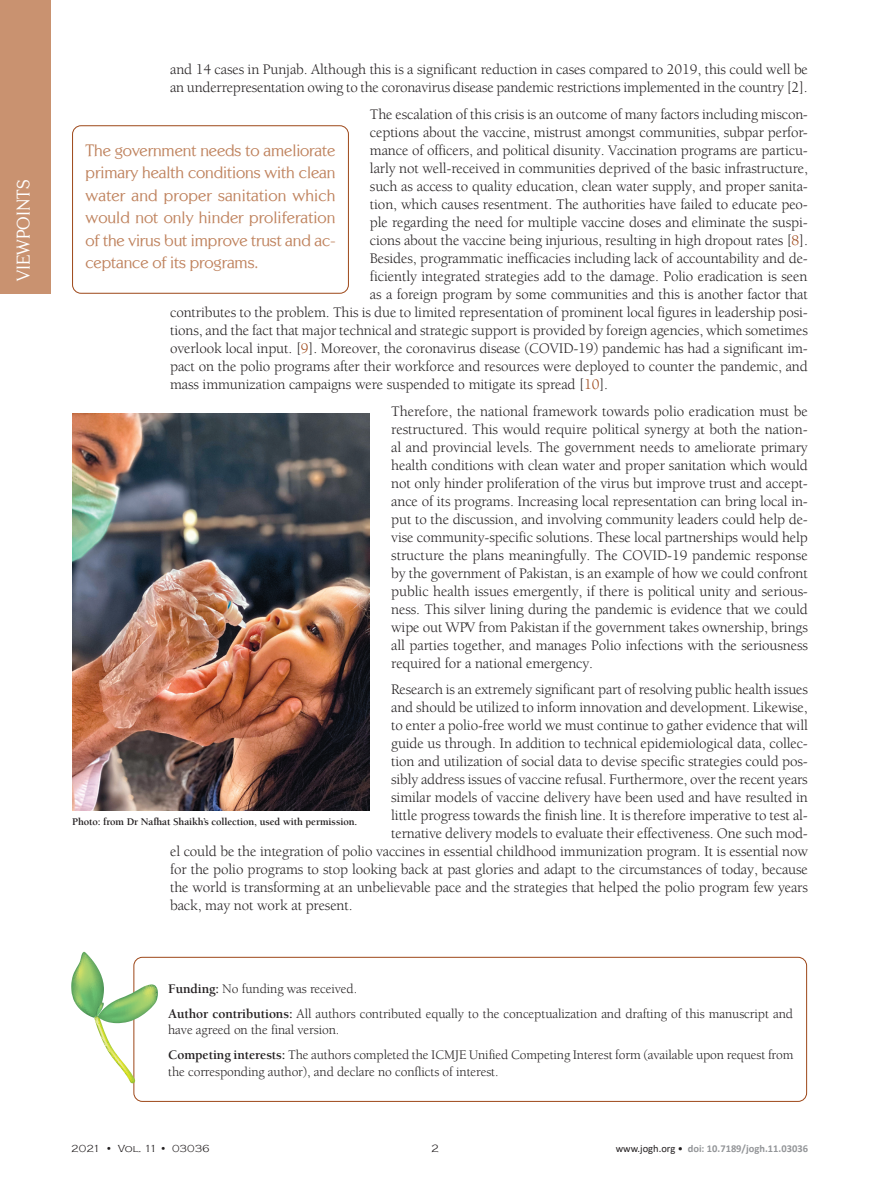
<style>
.page{position:relative;width:893px;height:1191px;background:#fff}
.page>*{position:absolute;margin:0;border:0;box-sizing:border-box;transform-origin:0 0}
.t1{font:18px "Centabel";color:#fff}
.LEAD_Viewpoints{font:16.5px/22.5px "Centabel";letter-spacing:-.01em;color:#bf825d;text-align:justify}
.Tekst_Osnovni{font:15px/18px "Berkeley Std";letter-spacing:-.01em;color:#231f20}
.Acknowledgements{font:13.5px/16.5px "Berkeley Std";letter-spacing:-.01em;color:#231f20}
.t2{font:300 10.95px "Copperplate Gothic";color:#231f20}
.potpisi_slike_Photo{font:700 10.5px "Berkeley Std";letter-spacing:-.01em;color:#231f20}
.t3{font:700 10.5px "Calibri";color:#939598}
.t4{font:300 10.5px "Copperplate Gothic";color:#231f20}
.s1{color:#9d4718}
.s2{font-weight:700}
.s3{font-weight:400;color:#231f20}
</style>
<div class="page">
<div style="left:0;top:0;width:51px;height:293px;background:#c99270"></div>
<div style="left:72px;top:125px;width:277px;height:168px;border:1px solid #9d4718;border-radius:9px"></div>
<img style="left:72px;top:413px;width:298px;height:397px">
<div style="left:134px;top:957px;width:673px;height:144px;border:1px solid #9d4718;border-radius:9px"></div>
<svg style="left:71px;top:951px;width:87px;height:132px"></svg>
<p class="t1" style="left:13px;top:281px;width:103px;rotate:-90deg">VIEWPOINTS</p>
<p class="Tekst_Osnovni" style="left:170px;top:61px;width:639px">and 14 cases in Punjab. Although this is a significant reduction in cases compared to 2019, this could well be an underrepresentation owing to the coronavirus disease pandemic restrictions implemented in the country [2].</p>
<p class="Tekst_Osnovni" style="left:370px;top:105px;width:439px">The escalation of this crisis is an outcome of many factors including miscon-</p>
<p class="Tekst_Osnovni" style="left:370px;top:123px;width:439px">ceptions about the vaccine, mistrust amongst communities, subpar perfor-</p>
<p class="Tekst_Osnovni" style="left:370px;top:141px;width:439px">mance of officers, and political disunity. Vaccination programs are particu-</p>
<p class="Tekst_Osnovni" style="left:370px;top:159px;width:439px">larly not well-received in communities deprived of the basic infrastructure,</p>
<p class="Tekst_Osnovni" style="left:370px;top:177px;width:439px">such as access to quality education, clean water supply, and proper sanita-</p>
<p class="Tekst_Osnovni" style="left:370px;top:195px;width:439px">tion, which causes resentment. The authorities have failed to educate peo-</p>
<p class="Tekst_Osnovni" style="left:370px;top:213px;width:439px">ple regarding the need for multiple vaccine doses and eliminate the suspi-</p>
<p class="Tekst_Osnovni" style="left:370px;top:231px;width:439px">cions about the vaccine being injurious, resulting in high dropout rates [<span class="s1">8</span>].</p>
<p class="Tekst_Osnovni" style="left:370px;top:249px;width:439px">Besides, programmatic inefficacies including lack of accountability and de-</p>
<p class="Tekst_Osnovni" style="left:370px;top:267px;width:439px">ficiently integrated strategies add to the damage. Polio eradication is seen</p>
<p class="Tekst_Osnovni" style="left:370px;top:285px;width:439px">as a foreign program by some communities and this is another factor that</p>
<p class="Tekst_Osnovni" style="left:170px;top:303px;width:639px">contributes to the problem. This is due to limited representation of prominent local figures in leadership posi-</p>
<p class="Tekst_Osnovni" style="left:170px;top:321px;width:639px">tions, and the fact that major technical and strategic support is provided by foreign agencies, which sometimes</p>
<p class="Tekst_Osnovni" style="left:170px;top:339px;width:639px">overlook local input. [<span class="s1">9</span>]. Moreover, the coronavirus disease (COVID-19) pandemic has had a significant im-</p>
<p class="Tekst_Osnovni" style="left:170px;top:357px;width:639px">pact on the polio programs after their workforce and resources were deployed to counter the pandemic, and</p>
<p class="Tekst_Osnovni" style="left:170px;top:375px;width:439px">mass immunization campaigns were suspended to mitigate its spread [<span class="s1">10</span>].</p>
<p class="Tekst_Osnovni" style="left:391px;top:402px;width:418px;text-align:justify">Therefore, the national framework towards polio eradication must be restructured. This would require political synergy at both the nation&shy;al and provincial levels. The government needs to ameliorate primary health conditions with clean water and proper sanitation which would not only hinder proliferation of the virus but improve trust and accept&shy;ance of its programs. Increasing local representation can bring local in&shy;put to the discussion, and involving community leaders could help de&shy;vise community-specific solutions. These local partnerships would help structure the plans meaningfully. The COVID-19 pandemic response by the government of Pakistan, is an example of how we could confront public health issues emergently, if there is political unity and serious&shy;ness. This silver lining during the pandemic is evidence that we could wipe out WPV from Pakistan if the government takes ownership, brings all parties together, and manages Polio infections with the seriousness required for a national emergency.</p>
<p class="Tekst_Osnovni" style="left:391px;top:680px;width:418px">Research is an extremely significant part of resolving public health issues</p>
<p class="Tekst_Osnovni" style="left:391px;top:698px;width:418px">and should be utilized to inform innovation and development. Likewise,</p>
<p class="Tekst_Osnovni" style="left:391px;top:716px;width:418px">to enter a polio-free world we must continue to gather evidence that will</p>
<p class="Tekst_Osnovni" style="left:391px;top:734px;width:418px">guide us through. In addition to technical epidemiological data, collec-</p>
<p class="Tekst_Osnovni" style="left:391px;top:752px;width:418px">tion and utilization of social data to devise specific strategies could pos-</p>
<p class="Tekst_Osnovni" style="left:391px;top:770px;width:418px">sibly address issues of vaccine refusal. Furthermore, over the recent years</p>
<p class="Tekst_Osnovni" style="left:391px;top:788px;width:418px">similar models of vaccine delivery have been used and have resulted in</p>
<p class="Tekst_Osnovni" style="left:391px;top:806px;width:418px">little progress towards the finish line. It is therefore imperative to test al-</p>
<p class="Tekst_Osnovni" style="left:391px;top:824px;width:418px">ternative delivery models to evaluate their effectiveness. One such mod-</p>
<p class="Tekst_Osnovni" style="left:170px;top:842px;width:639px">el could be the integration of polio vaccines in essential childhood immunization program. It is essential now</p>
<p class="Tekst_Osnovni" style="left:170px;top:860px;width:639px">for the polio programs to stop looking back at past glories and adapt to the circumstances of today, because</p>
<p class="Tekst_Osnovni" style="left:170px;top:878px;width:639px">the world is transforming at an unbelievable pace and the strategies that helped the polio program few years</p>
<p class="Tekst_Osnovni" style="left:170px;top:896px;width:184px">back, may not work at present.</p>
<p class="LEAD_Viewpoints" style="left:86px;top:138px;width:251px">The government needs to ameliorate primary health conditions with clean water and proper sanitation which would not only hinder proliferation of the virus but improve trust and ac&shy;ceptance of its programs.</p>
<p class="potpisi_slike_Photo" style="left:72px;top:816px;width:286px">Photo: from Dr Nafhat Shaikh’s collection, used with permission.</p>
<p class="Acknowledgements" style="left:168px;top:980px;width:191px"><span class="s2">Funding:</span> No funding was received.</p>
<p class="Acknowledgements" style="left:168px;top:1005px;width:626px"><span class="s2">Author contributions:</span> All authors contributed equally to the conceptualization and drafting of this manuscript and have agreed on the final version.</p>
<p class="Acknowledgements" style="left:168px;top:1046px;width:627px"><span class="s2">Competing interests:</span> The authors completed the ICMJE Unified Competing Interest form (available upon request from the corresponding author), and declare no conflicts of interest.</p>
<p class="t4" style="left:71px;top:1142px;width:140px">2021 • Vol. 11 • 03036</p>
<p class="t2" style="left:431px;top:1142px;width:9px">2</p>
<p class="t3" style="left:616px;top:1141px;width:194px"><span class="s3">www.jogh.org •</span> doi: 10.7189/jogh.11.03036</p>
</div>
